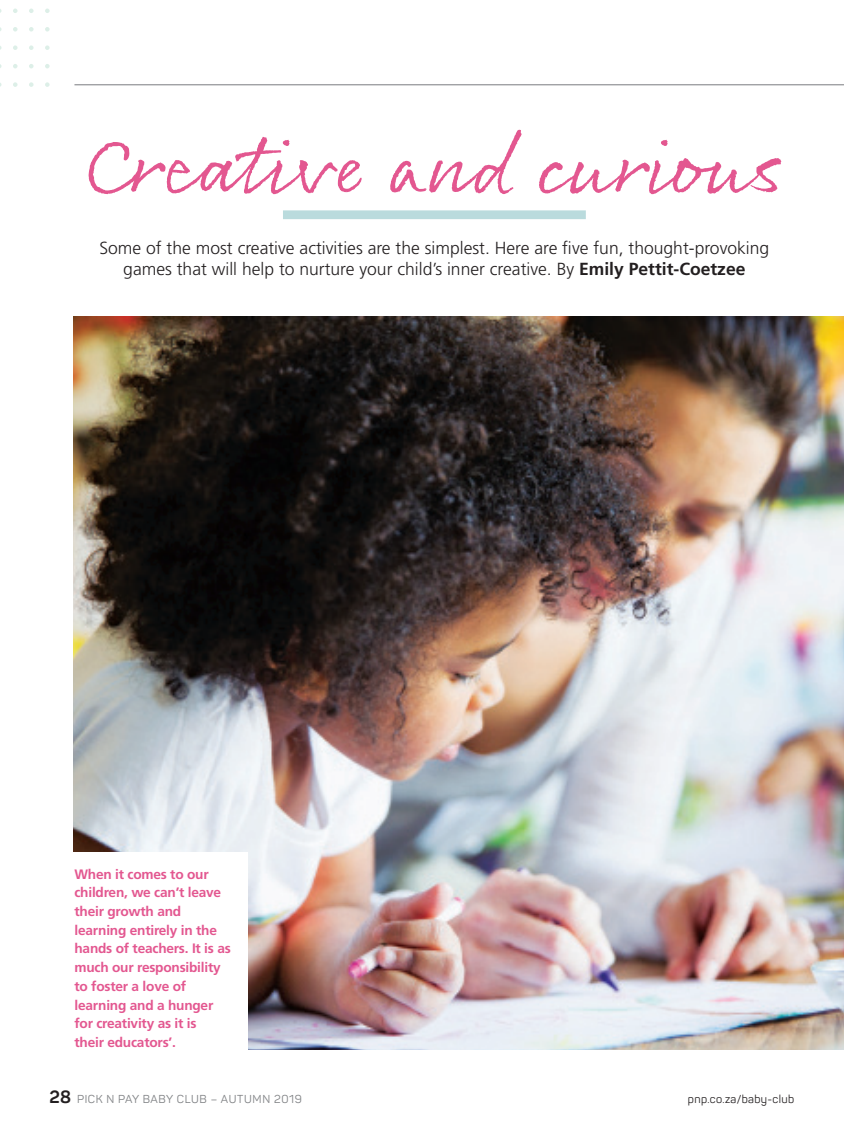
<style>
.page{position:relative;width:844px;height:1141px;background:#fff}
.page>*{position:absolute;margin:0;border:0;box-sizing:border-box;transform-origin:0 0}
.Stokvel_Body_Copy{font:84px "Rollerscript Rough";color:#e35790}
.Stokvel_Intro{font:300 17.5px/21px "Frutiger";color:#231f20;text-align:center}
.Stokvel_Body_Copy-2{font:700 13.65px/18.7px "Frutiger";letter-spacing:-.015em;color:#e35790}
.t1{font:11.38px "Panton";letter-spacing:.05em;color:#808285}
.t2{font:11.38px "Panton";letter-spacing:.03em;color:#231f20}
.s1{font-weight:700}
.s2{font-weight:700;font-size:17.5px;color:#231f20}
</style>
<div class="page">
<hr style="left:74px;top:84px;width:769px;height:1px;background:#808285">
<svg style="left:13px;top:9px;width:5px;height:4px"></svg>
<svg style="left:29px;top:9px;width:5px;height:4px"></svg>
<svg style="left:45px;top:9px;width:5px;height:4px"></svg>
<svg style="left:13px;top:27px;width:5px;height:5px"></svg>
<svg style="left:29px;top:27px;width:5px;height:5px"></svg>
<svg style="left:45px;top:27px;width:5px;height:5px"></svg>
<svg style="left:13px;top:45px;width:5px;height:5px"></svg>
<svg style="left:29px;top:45px;width:5px;height:5px"></svg>
<svg style="left:45px;top:45px;width:5px;height:5px"></svg>
<svg style="left:13px;top:64px;width:5px;height:4px"></svg>
<svg style="left:29px;top:64px;width:5px;height:4px"></svg>
<svg style="left:45px;top:64px;width:5px;height:4px"></svg>
<svg style="left:13px;top:82px;width:5px;height:5px"></svg>
<svg style="left:29px;top:82px;width:5px;height:5px"></svg>
<svg style="left:45px;top:82px;width:5px;height:5px"></svg>
<div style="left:283px;top:210px;width:302px;height:9px;background:#badbdd"></div>
<img style="left:74px;top:317px;width:769px;height:733px">
<div style="left:63px;top:853px;width:185px;height:214px;background:#fff"></div>
<p class="Stokvel_Body_Copy" style="left:87px;top:113px;width:696px">Creative and curious</p>
<p class="Stokvel_Intro" style="left:99px;top:237px;width:671px">Some of the most creative activities are the simplest. Here are five fun, thought-provoking games that will help to nurture your child’s inner creative. By <span class="s1">Emily Pettit-Coetzee</span></p>
<p class="Stokvel_Body_Copy-2" style="left:74px;top:864px;width:158px">When it comes to our children, we can’t leave their growth and learning entirely in the hands of teachers. It is as much our responsibility to foster a love of learning and a hunger for creativity as it is<br>their educators’.</p>
<p class="t1" style="left:50px;top:1092px;width:253px"><span class="s2">28</span> PICK N PAY BABY CLUB – AUTUMN 2019</p>
<p class="t2" style="left:687px;top:1092px;width:108px">pnp.co.za/baby-club</p>
</div>
